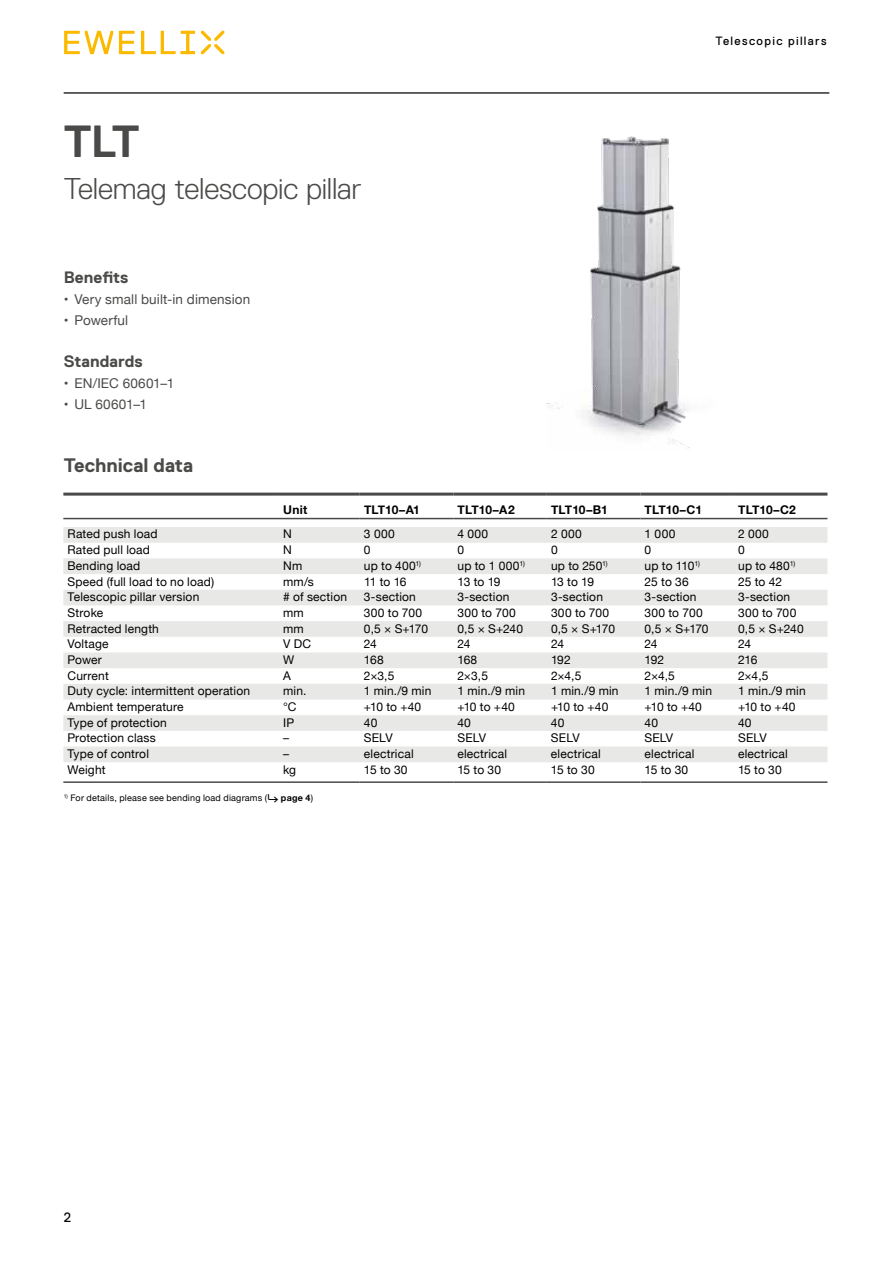
<style>
.page{position:relative;width:893px;height:1263px;background:#fff}
.page>*{position:absolute;margin:0;border:0;box-sizing:border-box;transform-origin:0 0}
.t1{font:700 45px "Replica";color:#4a4a49}
.t2{font:300 30px "Replica";letter-spacing:-.005em;color:#4a4a49}
.t3{font:700 19.5px "Replica";letter-spacing:-.005em;color:#4a4a49}
.t4{font:700 16.5px "Replica";color:#4a4a49}
.t5{font:13.5px "Helvetica Neue";letter-spacing:.01em;color:#4a4a49}
.t6{font:13.5px "Replica";color:#000}
.t7{font:12px "Helvetica Neue";letter-spacing:.015em;color:#000}
.t8{font:700 12px "Helvetica Neue";letter-spacing:.01em;color:#000}
.t9{font:12px "Replica";letter-spacing:.11em;color:#000}
.t10{font:9px "Helvetica Neue";letter-spacing:.025em;color:#000}
.s1{font-weight:700}
</style>
<div class="page">
<svg style="left:64px;top:31px;width:131px;height:23px"></svg>
<svg style="left:201px;top:31px;width:23px;height:23px"></svg>
<hr style="left:64px;top:93px;width:765px;height:1px;background:#4a4a49">
<img style="left:547px;top:136px;width:143px;height:312px">
<svg style="left:63px;top:527px;width:764px;height:235px;fill:#eaeae9"></svg>
<hr style="left:63px;top:781px;width:216px;height:2px;background:#4a4a49">
<hr style="left:279px;top:781px;width:81px;height:2px;background:#4a4a49">
<hr style="left:360px;top:781px;width:93px;height:2px;background:#4a4a49">
<hr style="left:453px;top:781px;width:94px;height:2px;background:#4a4a49">
<hr style="left:547px;top:781px;width:93px;height:2px;background:#4a4a49">
<hr style="left:640px;top:781px;width:94px;height:2px;background:#4a4a49">
<hr style="left:734px;top:781px;width:93px;height:2px;background:#4a4a49">
<hr style="left:63px;top:493px;width:216px;height:3px;background:#4a4a49">
<hr style="left:279px;top:493px;width:81px;height:3px;background:#4a4a49">
<hr style="left:360px;top:493px;width:93px;height:3px;background:#4a4a49">
<hr style="left:453px;top:493px;width:94px;height:3px;background:#4a4a49">
<hr style="left:547px;top:493px;width:93px;height:3px;background:#4a4a49">
<hr style="left:640px;top:493px;width:94px;height:3px;background:#4a4a49">
<hr style="left:734px;top:493px;width:93px;height:3px;background:#4a4a49">
<hr style="left:63px;top:518px;width:216px;height:1px;background:#4a4a49">
<hr style="left:279px;top:518px;width:81px;height:1px;background:#4a4a49">
<hr style="left:360px;top:518px;width:93px;height:1px;background:#4a4a49">
<hr style="left:453px;top:518px;width:94px;height:1px;background:#4a4a49">
<hr style="left:547px;top:518px;width:93px;height:1px;background:#4a4a49">
<hr style="left:640px;top:518px;width:94px;height:1px;background:#4a4a49">
<hr style="left:734px;top:518px;width:93px;height:1px;background:#4a4a49">
<h1 class="t1" style="left:64px;top:116px;width:77px">TLT</h1>
<h2 class="t2" style="left:64px;top:172px;width:299px">Telemag telescopic pillar</h2>
<h3 class="t4" style="left:64px;top:268px;width:66px">Benefits</h3>
<p class="t5" style="left:64px;top:291px;width:188px">• Very small built-in dimension</p>
<p class="t5" style="left:64px;top:312px;width:66px">• Powerful</p>
<h3 class="t4" style="left:64px;top:352px;width:81px">Standards</h3>
<p class="t5" style="left:64px;top:375px;width:112px">• EN/IEC 60601–1</p>
<p class="t5" style="left:64px;top:396px;width:85px">• UL 60601–1</p>
<h3 class="t3" style="left:64px;top:454px;width:131px">Technical data</h3>
<p class="t9" style="left:715px;top:34px;width:113px">Telescopic pillars</p>
<p class="t8" style="left:283px;top:503px;width:26px">Unit</p>
<p class="t8" style="left:364px;top:503px;width:57px">TLT10–A1</p>
<p class="t8" style="left:458px;top:503px;width:59px">TLT10–A2</p>
<p class="t8" style="left:551px;top:503px;width:58px">TLT10–B1</p>
<p class="t8" style="left:645px;top:503px;width:59px">TLT10–C1</p>
<p class="t8" style="left:738px;top:503px;width:59px">TLT10–C2</p>
<p class="t7" style="left:68px;top:527px;width:91px">Rated push load</p>
<p class="t7" style="left:283px;top:527px;width:10px">N</p>
<p class="t7" style="left:364px;top:527px;width:32px">3 000</p>
<p class="t7" style="left:457px;top:527px;width:32px">4 000</p>
<p class="t7" style="left:551px;top:527px;width:32px">2 000</p>
<p class="t7" style="left:645px;top:527px;width:32px">1 000</p>
<p class="t7" style="left:738px;top:527px;width:32px">2 000</p>
<p class="t7" style="left:68px;top:543px;width:84px">Rated pull load</p>
<p class="t7" style="left:283px;top:543px;width:10px">N</p>
<p class="t7" style="left:364px;top:543px;width:8px">0</p>
<p class="t7" style="left:457px;top:543px;width:8px">0</p>
<p class="t7" style="left:551px;top:543px;width:8px">0</p>
<p class="t7" style="left:645px;top:543px;width:8px">0</p>
<p class="t7" style="left:738px;top:543px;width:8px">0</p>
<p class="t7" style="left:68px;top:558px;width:74px">Bending load</p>
<p class="t7" style="left:283px;top:558px;width:21px">Nm</p>
<p class="t7" style="left:364px;top:558px;width:59px">up to 400<sup>1)</sup></p>
<p class="t7" style="left:458px;top:558px;width:69px">up to 1 000<sup>1)</sup></p>
<p class="t7" style="left:551px;top:558px;width:58px">up to 250<sup>1)</sup></p>
<p class="t7" style="left:645px;top:558px;width:57px">up to 110<sup>1)</sup></p>
<p class="t7" style="left:738px;top:558px;width:59px">up to 480<sup>1)</sup></p>
<p class="t7" style="left:68px;top:574px;width:148px">Speed (full load to no load)</p>
<p class="t7" style="left:283px;top:574px;width:32px">mm/s</p>
<p class="t7" style="left:364px;top:574px;width:44px">11 to 16</p>
<p class="t7" style="left:458px;top:574px;width:45px">13 to 19</p>
<p class="t7" style="left:551px;top:574px;width:45px">13 to 19</p>
<p class="t7" style="left:645px;top:574px;width:46px">25 to 36</p>
<p class="t7" style="left:738px;top:574px;width:45px">25 to 42</p>
<p class="t7" style="left:68px;top:590px;width:133px">Telescopic pillar version</p>
<p class="t7" style="left:283px;top:590px;width:65px"># of section</p>
<p class="t7" style="left:364px;top:590px;width:53px">3-section</p>
<p class="t7" style="left:457px;top:590px;width:53px">3-section</p>
<p class="t7" style="left:551px;top:590px;width:53px">3-section</p>
<p class="t7" style="left:645px;top:590px;width:53px">3-section</p>
<p class="t7" style="left:738px;top:590px;width:53px">3-section</p>
<p class="t7" style="left:68px;top:605px;width:37px">Stroke</p>
<p class="t7" style="left:283px;top:605px;width:22px">mm</p>
<p class="t7" style="left:364px;top:605px;width:60px">300 to 700</p>
<p class="t7" style="left:457px;top:605px;width:60px">300 to 700</p>
<p class="t7" style="left:551px;top:605px;width:60px">300 to 700</p>
<p class="t7" style="left:645px;top:605px;width:60px">300 to 700</p>
<p class="t7" style="left:738px;top:605px;width:60px">300 to 700</p>
<p class="t7" style="left:68px;top:621px;width:93px">Retracted length</p>
<p class="t7" style="left:283px;top:621px;width:22px">mm</p>
<p class="t7" style="left:364px;top:621px;width:66px">0,5 × S+170</p>
<p class="t7" style="left:457px;top:621px;width:67px">0,5 × S+240</p>
<p class="t7" style="left:551px;top:621px;width:66px">0,5 × S+170</p>
<p class="t7" style="left:645px;top:621px;width:66px">0,5 × S+170</p>
<p class="t7" style="left:738px;top:621px;width:67px">0,5 × S+240</p>
<p class="t7" style="left:68px;top:637px;width:43px">Voltage</p>
<p class="t7" style="left:283px;top:637px;width:30px">V DC</p>
<p class="t7" style="left:364px;top:637px;width:15px">24</p>
<p class="t7" style="left:457px;top:637px;width:15px">24</p>
<p class="t7" style="left:551px;top:637px;width:15px">24</p>
<p class="t7" style="left:645px;top:637px;width:15px">24</p>
<p class="t7" style="left:738px;top:637px;width:15px">24</p>
<p class="t7" style="left:68px;top:652px;width:36px">Power</p>
<p class="t7" style="left:283px;top:652px;width:13px">W</p>
<p class="t7" style="left:364px;top:652px;width:21px">168</p>
<p class="t7" style="left:457px;top:652px;width:21px">168</p>
<p class="t7" style="left:551px;top:652px;width:21px">192</p>
<p class="t7" style="left:645px;top:652px;width:21px">192</p>
<p class="t7" style="left:738px;top:652px;width:21px">216</p>
<p class="t7" style="left:68px;top:668px;width:43px">Current</p>
<p class="t7" style="left:283px;top:668px;width:9px">A</p>
<p class="t7" style="left:364px;top:668px;width:32px">2×3,5</p>
<p class="t7" style="left:457px;top:668px;width:32px">2×3,5</p>
<p class="t7" style="left:551px;top:668px;width:32px">2×4,5</p>
<p class="t7" style="left:645px;top:668px;width:32px">2×4,5</p>
<p class="t7" style="left:738px;top:668px;width:32px">2×4,5</p>
<p class="t7" style="left:68px;top:684px;width:184px">Duty cycle: intermittent operation</p>
<p class="t7" style="left:283px;top:684px;width:25px">min.</p>
<p class="t7" style="left:364px;top:684px;width:69px">1 min./9 min</p>
<p class="t7" style="left:457px;top:684px;width:69px">1 min./9 min</p>
<p class="t7" style="left:551px;top:684px;width:69px">1 min./9 min</p>
<p class="t7" style="left:645px;top:684px;width:69px">1 min./9 min</p>
<p class="t7" style="left:738px;top:684px;width:69px">1 min./9 min</p>
<p class="t7" style="left:68px;top:699px;width:118px">Ambient temperature</p>
<p class="t7" style="left:283px;top:699px;width:15px">°C</p>
<p class="t7" style="left:364px;top:699px;width:59px">+10 to +40</p>
<p class="t7" style="left:457px;top:699px;width:59px">+10 to +40</p>
<p class="t7" style="left:551px;top:699px;width:59px">+10 to +40</p>
<p class="t7" style="left:644px;top:699px;width:59px">+10 to +40</p>
<p class="t7" style="left:738px;top:699px;width:59px">+10 to +40</p>
<p class="t7" style="left:67px;top:715px;width:101px">Type of protection</p>
<p class="t7" style="left:283px;top:715px;width:13px">IP</p>
<p class="t7" style="left:364px;top:715px;width:15px">40</p>
<p class="t7" style="left:457px;top:715px;width:15px">40</p>
<p class="t7" style="left:551px;top:715px;width:15px">40</p>
<p class="t7" style="left:644px;top:715px;width:15px">40</p>
<p class="t7" style="left:738px;top:715px;width:15px">40</p>
<p class="t7" style="left:67px;top:731px;width:90px">Protection class</p>
<p class="t7" style="left:283px;top:731px;width:7px">–</p>
<p class="t7" style="left:364px;top:731px;width:30px">SELV</p>
<p class="t7" style="left:457px;top:731px;width:30px">SELV</p>
<p class="t7" style="left:551px;top:731px;width:30px">SELV</p>
<p class="t7" style="left:644px;top:731px;width:30px">SELV</p>
<p class="t7" style="left:738px;top:731px;width:30px">SELV</p>
<p class="t7" style="left:67px;top:746px;width:83px">Type of control</p>
<p class="t7" style="left:283px;top:746px;width:7px">–</p>
<p class="t7" style="left:364px;top:746px;width:51px">electrical</p>
<p class="t7" style="left:457px;top:746px;width:51px">electrical</p>
<p class="t7" style="left:551px;top:746px;width:51px">electrical</p>
<p class="t7" style="left:644px;top:746px;width:51px">electrical</p>
<p class="t7" style="left:738px;top:746px;width:51px">electrical</p>
<p class="t7" style="left:67px;top:762px;width:40px">Weight</p>
<p class="t7" style="left:283px;top:762px;width:15px">kg</p>
<p class="t7" style="left:364px;top:762px;width:45px">15 to 30</p>
<p class="t7" style="left:457px;top:762px;width:45px">15 to 30</p>
<p class="t7" style="left:551px;top:762px;width:45px">15 to 30</p>
<p class="t7" style="left:644px;top:762px;width:45px">15 to 30</p>
<p class="t7" style="left:738px;top:762px;width:45px">15 to 30</p>
<p class="t10" style="left:64px;top:793px;width:251px"><sup>1)</sup> For details, please see bending load diagrams (<span class="s1">⮑ page 4</span>)</p>
<p class="t6" style="left:64px;top:1209px;width:9px">2</p>
</div>
